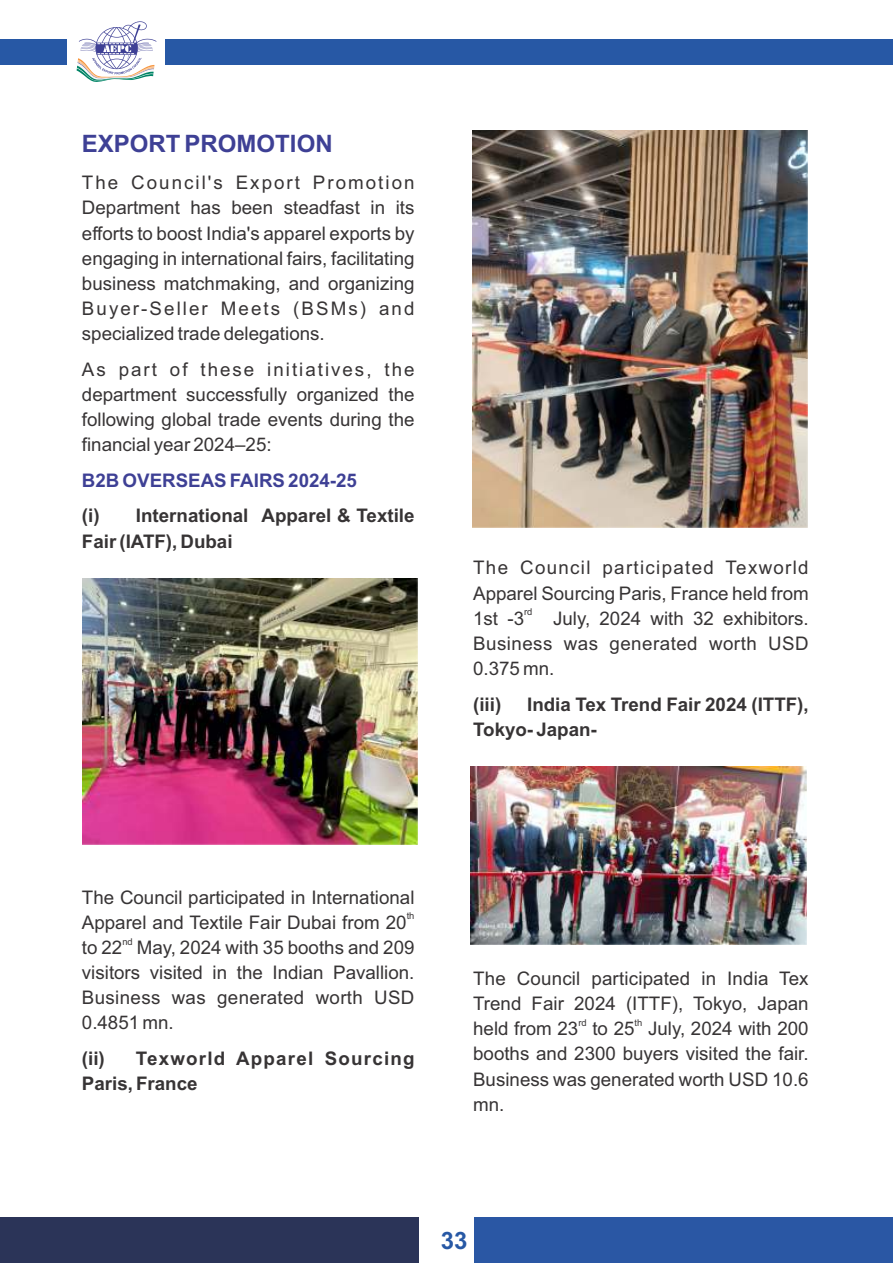
<style>
.page{position:relative;width:893px;height:1263px;background:#fff}
.page>*{position:absolute;margin:0;border:0;box-sizing:border-box;transform-origin:0 0}
.t1{font:24px "Arial";color:#3e4095}
.t2{font:24px "Arial";color:#2758a5}
.t3{font:18.75px/25.2px "Arial";color:#373435;text-align:justify}
.t4{font:18.75px/25.2px "Arial";letter-spacing:.065em;color:#373435}
.t5{font:18.75px "Arial";color:#3e4095}
.t6{font:9.3px "Arial";color:#373435}
</style>
<div class="page">
<div style="left:0;top:39px;width:67px;height:25px;background:#2758a5"></div>
<div style="left:165px;top:39px;width:728px;height:25px;background:#2758a5"></div>
<svg style="left:77px;top:21px;width:80px;height:61px"></svg>
<div style="left:0;top:1218px;width:419px;height:45px;background:#2b3458"></div>
<div style="left:474px;top:1218px;width:419px;height:45px;background:#2a57a4"></div>
<img style="left:82px;top:578px;width:336px;height:266px">
<img style="left:472px;top:130px;width:336px;height:397px">
<img style="left:471px;top:767px;width:335px;height:177px">
<p class="t1" style="left:82px;top:134px;width:252px">EXPORT PROMOTION</p>
<p class="t3" style="left:82px;top:172px;width:334px">The Council's Export Promotion Department has been steadfast in its efforts to boost India's apparel exports by engaging in international fairs, facilitating business matchmaking, and organizing Buyer-Seller Meets (BSMs) and specialized trade delegations.</p>
<p class="t3" style="left:82px;top:358px;width:334px">As part of these initiatives, the department successfully organized the following global trade events during the financial year 2024–25:</p>
<p class="t5" style="left:82px;top:473px;width:277px">B2B OVERSEAS FAIRS 2024-25</p>
<p class="t3" style="left:82px;top:505px;width:334px">(i) International Apparel &amp; Textile<br>Fair (IATF), Dubai</p>
<p class="t3" style="left:473px;top:557px;width:337px">The Council participated Texworld<br>Apparel Sourcing Paris, France held from</p>
<p class="t6" style="left:524px;top:608px;width:10px">rd</p>
<p class="t3" style="left:473px;top:607px;width:337px;text-indent:80px">July, 2024 with 32 exhibitors.<br>Business was generated worth USD 0.375 mn.</p>
<p class="t3" style="left:473px;top:693px;width:30px">(iii)</p>
<p class="t3" style="left:473px;top:607px;width:52px">1st -3</p>
<p class="t3" style="left:473px;top:693px;width:337px;text-indent:54px">India Tex Trend Fair 2024 (ITTF),<br>Tokyo- Japan-</p>
<p class="t3" style="left:82px;top:886px;width:334px">The Council participated in International</p>
<p class="t6" style="left:407px;top:913px;width:9px">th</p>
<p class="t3" style="left:82px;top:911px;width:326px">Apparel and Textile Fair Dubai from 20</p>
<p class="t6" style="left:122px;top:938px;width:12px">nd</p>
<p class="t3" style="left:82px;top:936px;width:334px">to 22 May, 2024 with 35 booths and 209 visitors visited in the Indian Pavallion.<br>Business was generated worth USD 0.4851 mn.</p>
<p class="t3" style="left:82px;top:1047px;width:24px">(ii)</p>
<p class="t4" style="left:82px;top:1047px;width:334px;text-indent:54px">Texworld Apparel Sourcing<br>Paris, France</p>
<p class="t3" style="left:473px;top:967px;width:337px">The Council participated in India Tex<br>Trend Fair 2024 (ITTF), Tokyo, Japan</p>
<p class="t6" style="left:578px;top:1019px;width:10px">rd</p>
<p class="t6" style="left:635px;top:1019px;width:9px">th</p>
<p class="t3" style="left:473px;top:1018px;width:337px">held from 23 to 25 July, 2024 with 200 booths and 2300 buyers visited the fair.<br>Business was generated worth USD 10.6 mn.</p>
<p class="t2" style="left:441px;top:1231px;width:28px">33</p>
</div>
